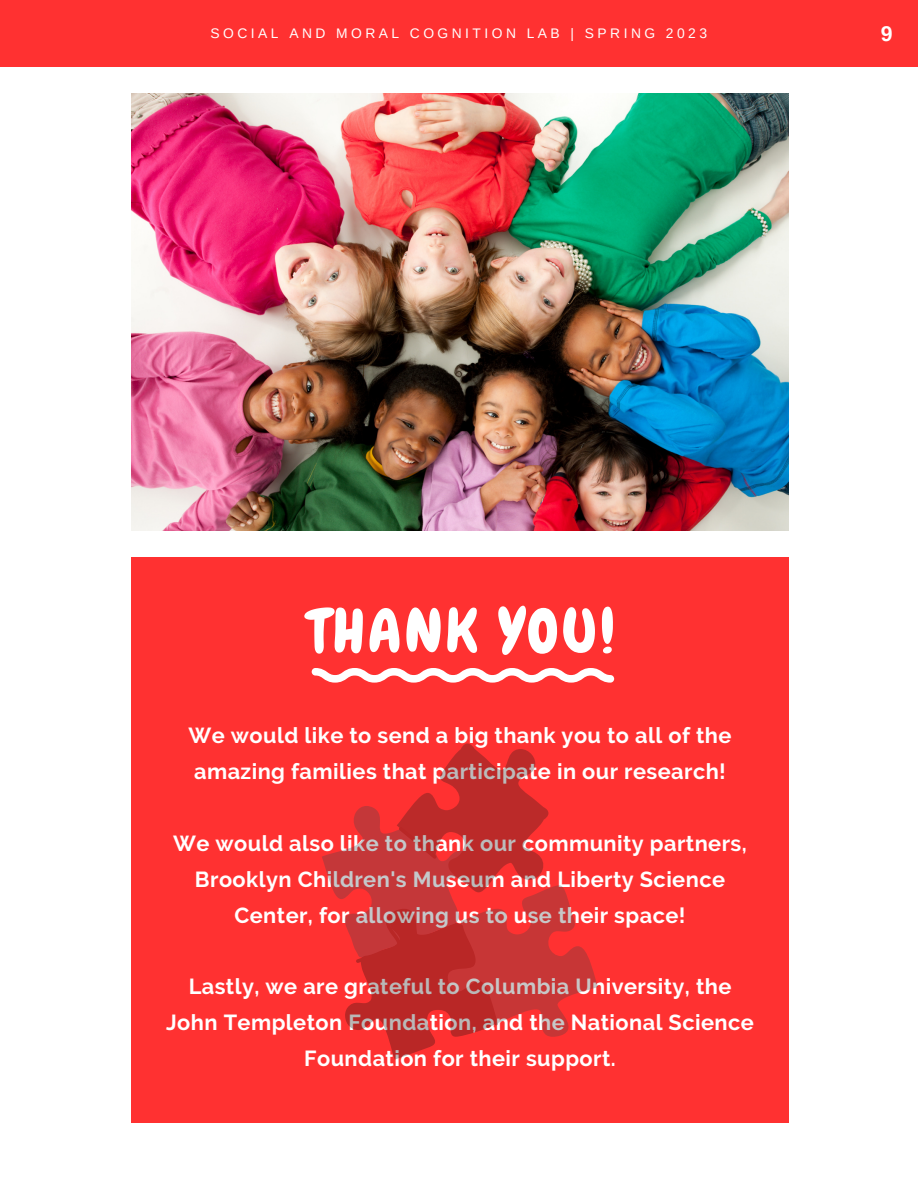
<style>
.page{position:relative;width:918px;height:1188px;background:#fff}
.page>*{position:absolute;margin:0;border:0;box-sizing:border-box;transform-origin:0 0}
.t1{font:60.3px "Chewy";letter-spacing:.05em;color:#fff}
.t2{font:700 21.75px/35.8px "Raleway";letter-spacing:.02em;color:#fff;text-align:center}
.t3{font:700 21.3px "Arimo";color:#fff}
.t4{font:13.8px "Arimo";letter-spacing:.25em;color:#fff}
</style>
<div class="page">
<div style="left:0;top:0;width:918px;height:67px;background:#ff3131"></div>
<div style="left:131px;top:557px;width:657px;height:565px;background:#ff3131"></div>
<svg style="left:312px;top:668px;width:302px;height:15px"></svg>
<svg style="left:322px;top:743px;width:276px;height:317px"></svg>
<img style="left:131px;top:93px;width:657px;height:438px">
<p class="t4" style="left:211px;top:26px;width:498px">SOCIAL AND MORAL COGNITION LAB | SPRING 2023</p>
<p class="t3" style="left:881px;top:22px;width:13px">9</p>
<h1 class="t1" style="left:307px;top:593px;width:309px">THANK YOU!</h1>
<p class="t2" style="left:188px;top:718px;width:545px;text-align:left">We would like to send a big thank you to all of the amazing families that participate in our research!</p>
<p class="t2" style="left:173px;top:825px;width:575px">We would also like to thank our community partners,<br>Brooklyn Children's Museum and Liberty Science<br>Center, for allowing us to use their space!</p>
<p class="t2" style="left:166px;top:969px;width:589px">Lastly, we are grateful to Columbia University, the<br>John Templeton Foundation, and the National Science<br>Foundation for their support.</p>
</div>
